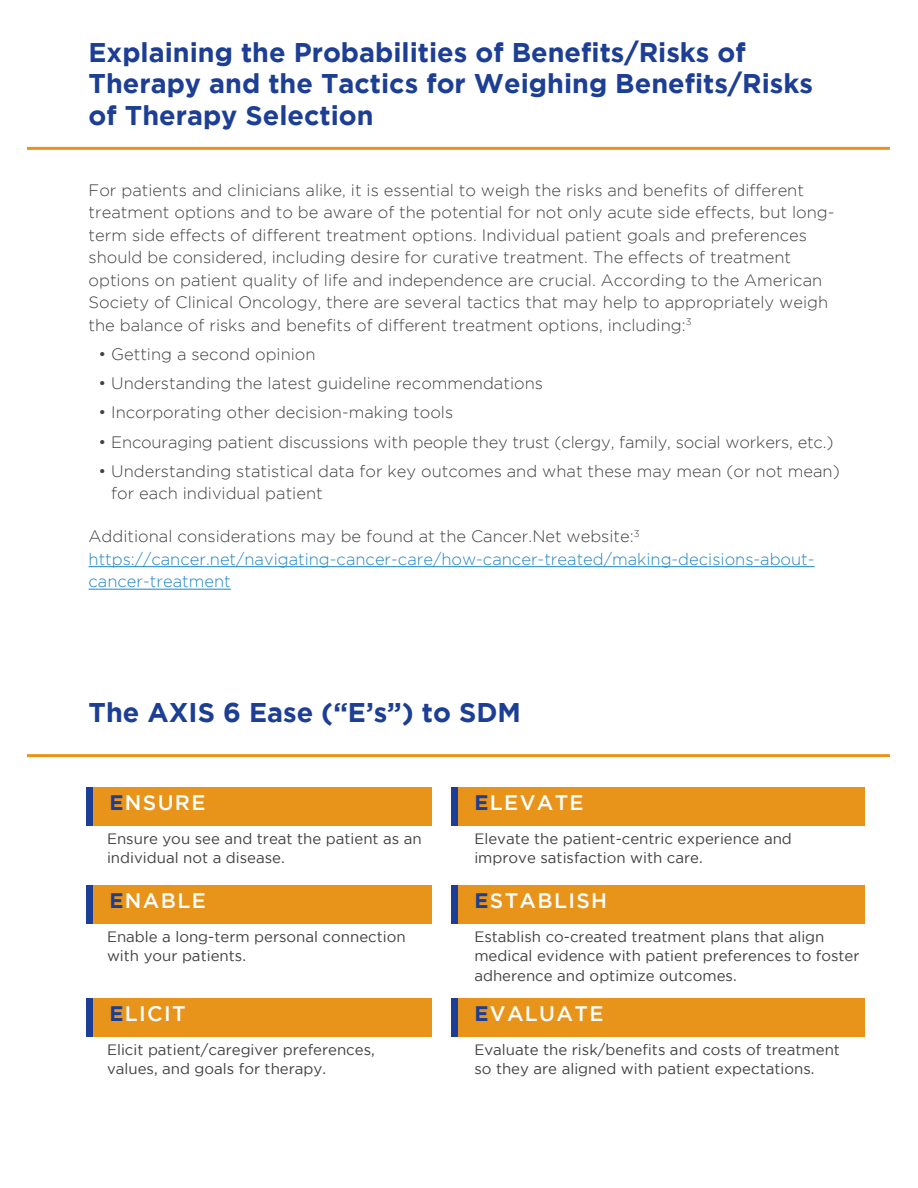
<style>
.page{position:relative;width:918px;height:1188px;background:#fff}
.page>*{position:absolute;margin:0;border:0;box-sizing:border-box;transform-origin:0 0}
.t1{font:700 27px/31.5px "Gotham";color:#1c3e94}
.t2{font:500 21px "Gotham";letter-spacing:.065em;color:#fff}
.t3{font:300 16.5px/22.5px "Gotham";color:#414042}
.t4{font:300 16.5px/22.5px "Gotham";color:#1f85c7}
.t5{font:15px/19.5px "Gotham";color:#414042}
.s1{color:#414042}
.s2{font-weight:700;color:#1c3e94}
</style>
<div class="page">
<hr style="left:27px;top:147px;width:863px;height:3px;background:#e8941a">
<hr style="left:89px;top:566px;width:726px;height:1px;background:#1f85c7">
<hr style="left:89px;top:589px;width:142px;height:1px;background:#1f85c7">
<div style="left:87px;top:787px;width:345px;height:39px;background:#e8941a"></div>
<div style="left:451px;top:787px;width:414px;height:39px;background:#e8941a"></div>
<div style="left:87px;top:885px;width:345px;height:39px;background:#e8941a"></div>
<div style="left:451px;top:885px;width:414px;height:39px;background:#e8941a"></div>
<div style="left:87px;top:998px;width:345px;height:39px;background:#e8941a"></div>
<div style="left:451px;top:998px;width:414px;height:39px;background:#e8941a"></div>
<div style="left:451px;top:787px;width:7px;height:39px;background:#1c3e94"></div>
<div style="left:451px;top:885px;width:7px;height:39px;background:#1c3e94"></div>
<div style="left:451px;top:998px;width:7px;height:39px;background:#1c3e94"></div>
<div style="left:87px;top:787px;width:6px;height:39px;background:#1c3e94"></div>
<div style="left:87px;top:885px;width:6px;height:39px;background:#1c3e94"></div>
<div style="left:87px;top:998px;width:6px;height:39px;background:#1c3e94"></div>
<hr style="left:27px;top:754px;width:863px;height:3px;background:#e8941a">
<h1 class="t1" style="left:89px;top:36px;width:726px">Explaining the Probabilities of Benefits/Risks of<br>Therapy and the Tactics for Weighing Benefits/Risks of Therapy Selection</h1>
<p class="t3" style="left:89px;top:178px;width:747px">For patients and clinicians alike, it is essential to weigh the risks and benefits of different treatment options and to be aware of the potential for not only acute side effects, but long&shy;term side effects of different treatment options. Individual patient goals and preferences should be considered, including desire for curative treatment. The effects of treatment options on patient quality of life and independence are crucial. According to the American Society of Clinical Oncology, there are several tactics that may help to appropriately weigh the balance of risks and benefits of different treatment options, including:<sup>3</sup></p>
<p class="t3" style="left:98px;top:343px;width:219px">• Getting a second opinion</p>
<p class="t3" style="left:98px;top:372px;width:446px">• Understanding the latest guideline recommendations</p>
<p class="t3" style="left:98px;top:401px;width:356px">• Incorporating other decision-making tools</p>
<p class="t3" style="left:98px;top:430px;width:737px">• Encouraging patient discussions with people they trust (clergy, family, social workers, etc.)</p>
<p class="t3" style="left:111px;top:460px;width:730px;text-indent:-13px">• Understanding statistical data for key outcomes and what these may mean (or not mean) for each individual patient</p>
<p class="t4" style="left:89px;top:525px;width:728px"><span class="s1">Additional considerations may be found at the Cancer.Net website:</span><sup>3 </sup>https://cancer.net/navigating-cancer-care/how-cancer-treated/making-decisions-about&shy;cancer-treatment</p>
<h1 class="t1" style="left:89px;top:696px;width:434px">The AXIS 6 Ease (“E’s”) to SDM</h1>
<p class="t2" style="left:110px;top:791px;width:97px"><span class="s2">E</span>NSURE</p>
<p class="t2" style="left:475px;top:790px;width:111px"><span class="s2">E</span>LEVATE</p>
<p class="t5" style="left:107px;top:828px;width:316px">Ensure you see and treat the patient as an individual not a disease.</p>
<p class="t5" style="left:474px;top:828px;width:319px">Elevate the patient-centric experience and improve satisfaction with care.</p>
<p class="t2" style="left:110px;top:889px;width:98px"><span class="s2">E</span>NABLE</p>
<p class="t2" style="left:475px;top:889px;width:134px"><span class="s2">E</span>STABLISH</p>
<p class="t5" style="left:107px;top:926px;width:300px">Enable a long-term personal connection with your patients.</p>
<p class="t5" style="left:474px;top:926px;width:387px">Establish co-created treatment plans that align medical evidence with patient preferences to foster adherence and optimize outcomes.</p>
<p class="t2" style="left:110px;top:1002px;width:78px"><span class="s2">E</span>LICIT</p>
<p class="t2" style="left:475px;top:1002px;width:130px"><span class="s2">E</span>VALUATE</p>
<p class="t5" style="left:107px;top:1039px;width:269px">Elicit patient/caregiver preferences, values, and goals for therapy.</p>
<p class="t5" style="left:474px;top:1039px;width:367px">Evaluate the risk/benefits and costs of treatment so they are aligned with patient expectations.</p>
</div>
